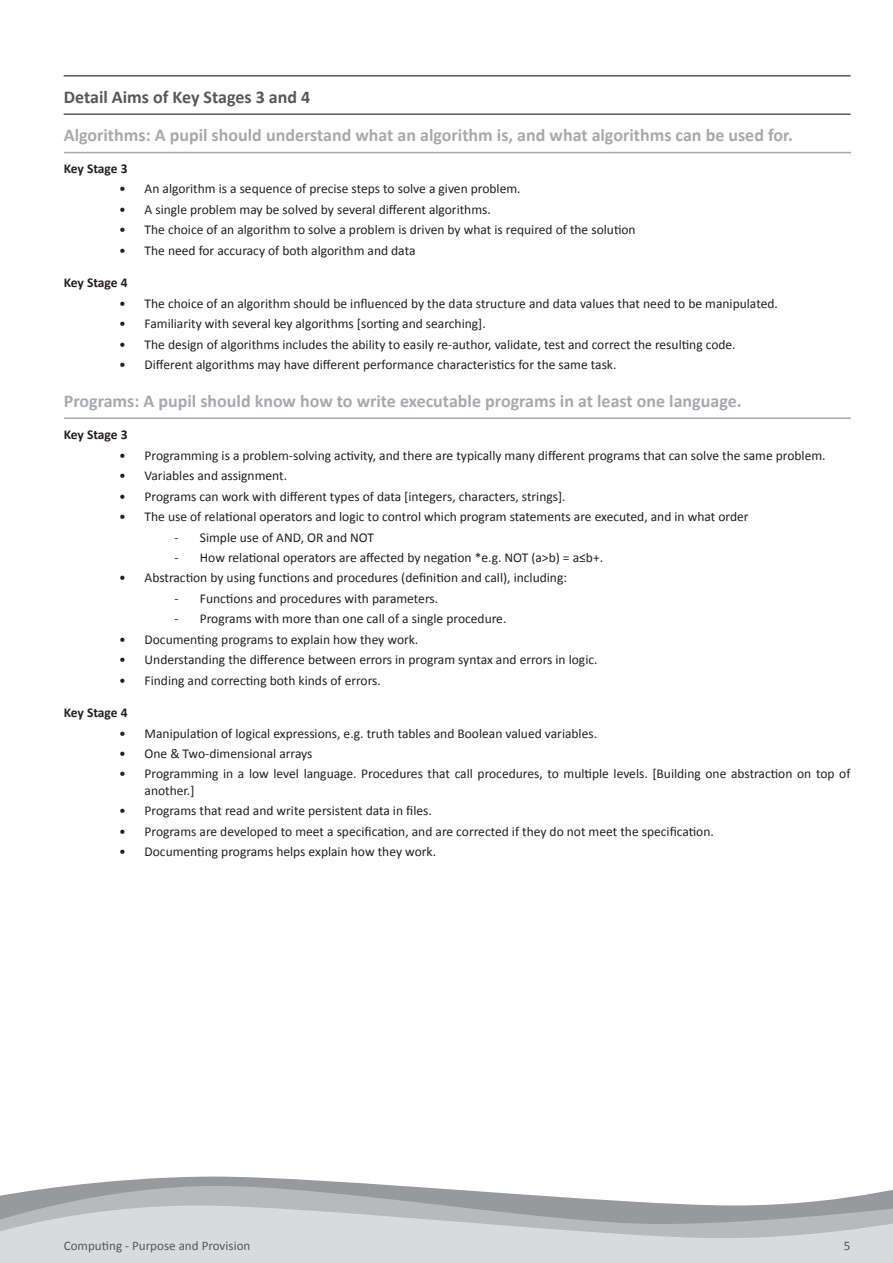
<style>
.page{position:relative;width:893px;height:1263px;background:#fff}
.page>*{position:absolute;margin:0;border:0;box-sizing:border-box;transform-origin:0 0}
.t1{font:700 18px "Calibri";color:#a8a9ad}
.t2{font:700 18px "Calibri";color:#57585a}
.t3{font:13.5px/16.2px "Calibri";color:#231f20}
.t4{font:700 13.5px "Calibri";letter-spacing:-.01em;color:#231f20}
.t5{font:13.05px "Calibri";color:#57585a}
</style>
<div class="page">
<svg style="left:68px;top:1176px;width:333px;height:10px;fill:#97999c"></svg>
<svg style="left:0;top:1186px;width:893px;height:19px"></svg>
<svg style="left:0;top:1205px;width:893px;height:58px;background:#cbccce"></svg>
<hr style="left:64px;top:75px;width:786px;height:2px;background:#57585a">
<hr style="left:64px;top:113px;width:786px;height:2px;background:#57585a">
<hr style="left:65px;top:152px;width:785px;height:1px;background:#a8a9ad">
<hr style="left:65px;top:417px;width:785px;height:2px;background:#a8a9ad">
<p class="t2" style="left:64px;top:84px;width:248px">Detail Aims of Key Stages 3 and 4</p>
<p class="t1" style="left:64px;top:122px;width:730px">Algorithms: A pupil should understand what an algorithm is, and what algorithms can be used for.</p>
<p class="t4" style="left:64px;top:159px;width:65px">Key Stage 3</p>
<p class="t3" style="left:119px;top:180px;width:403px">• An algorithm is a sequence of precise steps to solve a given problem.</p>
<p class="t3" style="left:119px;top:201px;width:373px">• A single problem may be solved by several different algorithms.</p>
<p class="t3" style="left:119px;top:221px;width:518px">• The choice of an algorithm to solve a problem is driven by what is required of the solution</p>
<p class="t3" style="left:119px;top:242px;width:298px">• The need for accuracy of both algorithm and data</p>
<p class="t4" style="left:64px;top:273px;width:65px">Key Stage 4</p>
<p class="t3" style="left:119px;top:295px;width:660px">• The choice of an algorithm should be influenced by the data structure and data values that need to be manipulated.</p>
<p class="t3" style="left:119px;top:315px;width:368px">• Familiarity with several key algorithms [sorting and searching].</p>
<p class="t3" style="left:119px;top:336px;width:618px">• The design of algorithms includes the ability to easily re-author, validate, test and correct the resulting code.</p>
<p class="t3" style="left:119px;top:356px;width:499px">• Different algorithms may have different performance characteristics for the same task.</p>
<p class="t1" style="left:64px;top:388px;width:679px">Programs: A pupil should know how to write executable programs in at least one language.</p>
<p class="t4" style="left:64px;top:425px;width:65px">Key Stage 3</p>
<p class="t3" style="left:119px;top:447px;width:708px">• Programming is a problem-solving activity, and there are typically many different programs that can solve the same problem.</p>
<p class="t3" style="left:119px;top:467px;width:170px">• Variables and assignment.</p>
<p class="t3" style="left:119px;top:488px;width:448px">• Programs can work with different types of data [integers, characters, strings].</p>
<p class="t3" style="left:119px;top:508px;width:631px">• The use of relational operators and logic to control which program statements are executed, and in what order</p>
<p class="t3" style="left:174px;top:529px;width:201px">- Simple use of AND, OR and NOT</p>
<p class="t3" style="left:174px;top:549px;width:430px">- How relational operators are affected by negation *e.g. NOT (a&gt;b) = a≤b+.</p>
<p class="t3" style="left:119px;top:569px;width:449px">• Abstraction by using functions and procedures (definition and call), including:</p>
<p class="t3" style="left:174px;top:590px;width:265px">- Functions and procedures with parameters.</p>
<p class="t3" style="left:174px;top:610px;width:334px">- Programs with more than one call of a single procedure.</p>
<p class="t3" style="left:119px;top:631px;width:301px">• Documenting programs to explain how they work.</p>
<p class="t3" style="left:119px;top:651px;width:480px">• Understanding the difference between errors in program syntax and errors in logic.</p>
<p class="t3" style="left:119px;top:672px;width:263px">• Finding and correcting both kinds of errors.</p>
<p class="t4" style="left:64px;top:703px;width:65px">Key Stage 4</p>
<p class="t3" style="left:119px;top:725px;width:480px">• Manipulation of logical expressions, e.g. truth tables and Boolean valued variables.</p>
<p class="t3" style="left:119px;top:745px;width:195px">• One &amp; Two-dimensional arrays</p>
<p class="t3" style="left:145px;top:765px;width:707px;text-indent:-26px">• Programming in a low level language. Procedures that call procedures, to multiple levels. [Building one abstraction on top of another.]</p>
<p class="t3" style="left:119px;top:802px;width:314px">• Programs that read and write persistent data in files.</p>
<p class="t3" style="left:119px;top:823px;width:596px">• Programs are developed to meet a specification, and are corrected if they do not meet the specification.</p>
<p class="t3" style="left:119px;top:843px;width:318px">• Documenting programs helps explain how they work.</p>
<p class="t5" style="left:64px;top:1236px;width:188px">Computing - Purpose and Provision</p>
<p class="t5" style="left:844px;top:1236px;width:8px">5</p>
</div>
